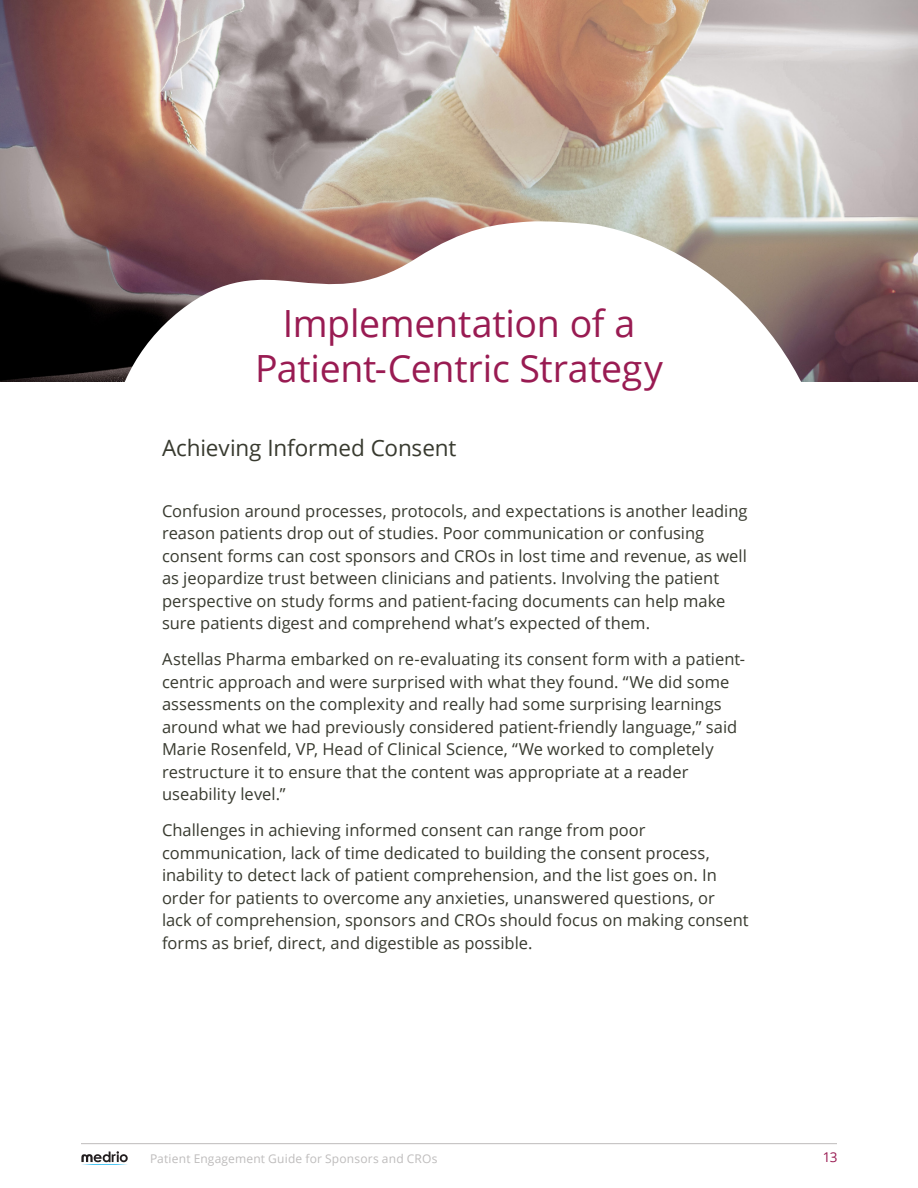
<style>
.page{position:relative;width:918px;height:1188px;background:#fff}
.page>*{position:absolute;margin:0;border:0;box-sizing:border-box;transform-origin:0 0}
.Heading{font:37.5px/45px "Open Sans";letter-spacing:-.01em;color:#991b52;text-align:center}
.Subheading{font:22.5px "Open Sans";letter-spacing:-.005em;color:#383a2f}
.Body_Copy{font:16.5px/22.5px "Open Sans";color:#383a2f}
.t1{font:13.5px "Open Sans";color:#991b52}
.t2{font:12px "Open Sans";letter-spacing:.015em;color:#bebcbc}
</style>
<div class="page">
<hr style="left:81px;top:1143px;width:756px;height:1px;background:#bebcbc">
<svg style="left:81px;top:1151px;width:47px;height:14px"></svg>
<img style="left:0;top:0;width:918px;height:382px">
<svg style="left:88px;top:220px;width:754px;height:162px"></svg>
<p class="Heading" style="left:255px;top:300px;width:409px">Implementation of a<br>Patient-Centric Strategy</p>
<p class="Subheading" style="left:162px;top:433px;width:296px">Achieving Informed Consent</p>
<p class="Body_Copy" style="left:162px;top:499px;width:587px">Confusion around processes, protocols, and expectations is another leading reason patients drop out of studies. Poor communication or confusing consent forms can cost sponsors and CROs in lost time and revenue, as well as jeopardize trust between clinicians and patients. Involving the patient perspective on study forms and patient-facing documents can help make sure patients digest and comprehend what’s expected of them.</p>
<p class="Body_Copy" style="left:162px;top:647px;width:585px">Astellas Pharma embarked on re-evaluating its consent form with a patient&shy;centric approach and were surprised with what they found. “We did some assessments on the complexity and really had some surprising learnings around what we had previously considered patient-friendly language,” said Marie Rosenfeld, VP, Head of Clinical Science, “We worked to completely restructure it to ensure that the content was appropriate at a reader useability level.”</p>
<p class="Body_Copy" style="left:162px;top:818px;width:588px">Challenges in achieving informed consent can range from poor communication, lack of time dedicated to building the consent process, inability to detect lack of patient comprehension, and the list goes on. In order for patients to overcome any anxieties, unanswered questions, or lack of comprehension, sponsors and CROs should focus on making consent forms as brief, direct, and digestible as possible.</p>
<p class="t2" style="left:150px;top:1150px;width:289px">Patient Engagement Guide for Sponsors and CROs</p>
<p class="t1" style="left:823px;top:1148px;width:16px">13</p>
</div>
